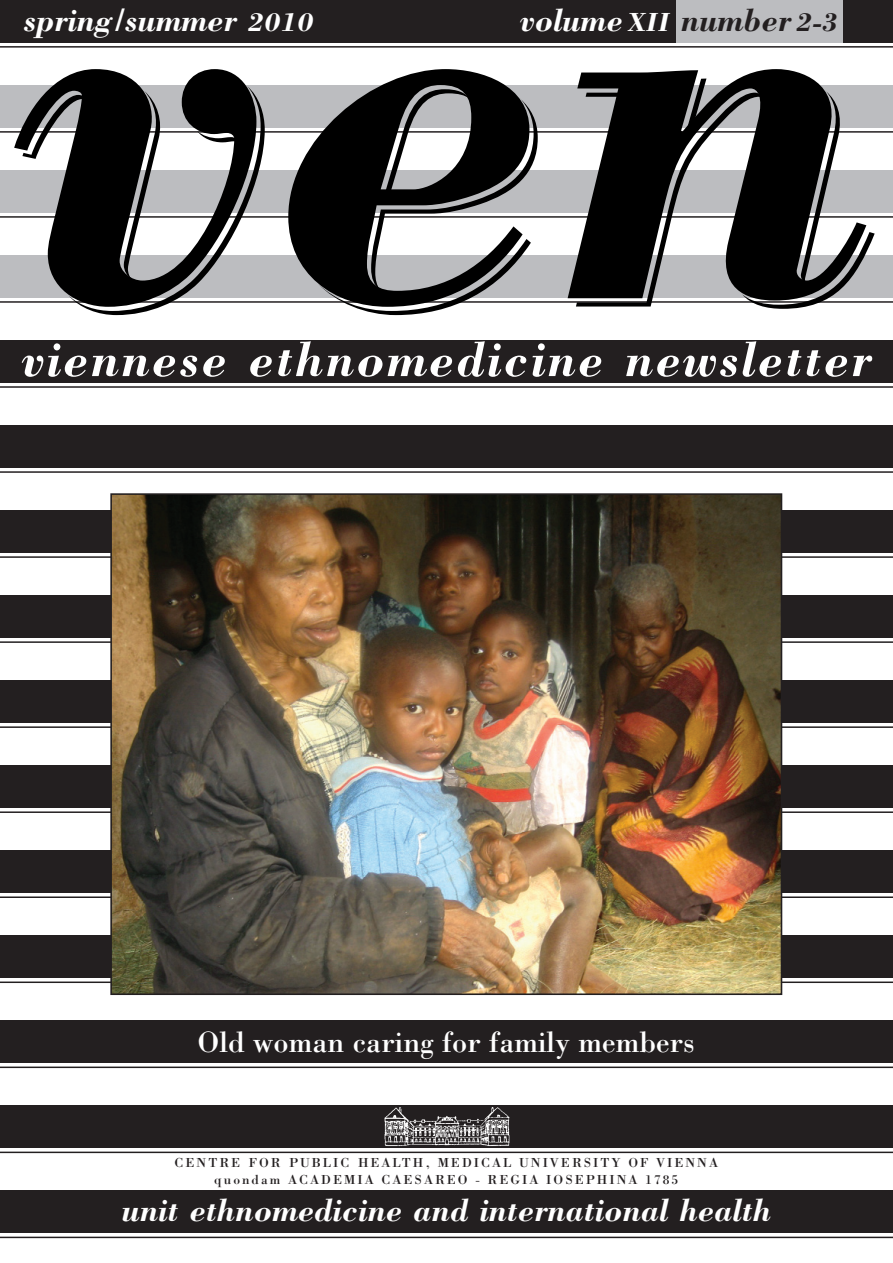
<style>
.page{position:relative;width:893px;height:1263px;background:#fff}
.page>*{position:absolute;margin:0;border:0;box-sizing:border-box;transform-origin:0 0}
.t1{font:italic 700 51px "Bodoni";letter-spacing:.045em;color:#fff}
.t2{font:italic 700 33px "Bodoni";color:#fff}
.t3{font:30.3px "Bodoni";color:#fff}
.t4{font:13.5px/16.5px "Bodoni";letter-spacing:.15em;color:#231f20;text-align:center}
.s1{font-size:27px}
.s2{color:#231f20}
.s3{font-size:27px;color:#231f20}
</style>
<div class="page">
<hr style="left:0;top:301px;width:893px;height:2px;background:#231f20">
<div style="left:0;top:0;width:893px;height:43px;background:#231f20"></div>
<div style="left:676px;top:0;width:167px;height:43px;background:#bcbdc0"></div>
<hr style="left:0;top:46px;width:893px;height:2px;background:#231f20">
<div style="left:0;top:85px;width:893px;height:43px;background:#bcbdc0"></div>
<hr style="left:0;top:131px;width:893px;height:2px;background:#231f20">
<div style="left:0;top:170px;width:893px;height:43px;background:#bcbdc0"></div>
<hr style="left:0;top:216px;width:893px;height:2px;background:#231f20">
<div style="left:0;top:255px;width:893px;height:43px;background:#bcbdc0"></div>
<div style="left:0;top:340px;width:893px;height:43px;background:#231f20"></div>
<hr style="left:0;top:386px;width:893px;height:2px;background:#231f20">
<div style="left:0;top:425px;width:893px;height:43px;background:#231f20"></div>
<hr style="left:0;top:471px;width:893px;height:2px;background:#231f20">
<div style="left:0;top:510px;width:893px;height:43px;background:#231f20"></div>
<hr style="left:0;top:556px;width:893px;height:2px;background:#231f20">
<div style="left:0;top:595px;width:893px;height:43px;background:#231f20"></div>
<hr style="left:0;top:641px;width:893px;height:2px;background:#231f20">
<div style="left:0;top:680px;width:893px;height:43px;background:#231f20"></div>
<hr style="left:0;top:726px;width:893px;height:2px;background:#231f20">
<div style="left:0;top:765px;width:893px;height:43px;background:#231f20"></div>
<hr style="left:0;top:811px;width:893px;height:2px;background:#231f20">
<div style="left:0;top:850px;width:893px;height:43px;background:#231f20"></div>
<hr style="left:0;top:896px;width:893px;height:2px;background:#231f20">
<div style="left:0;top:936px;width:893px;height:42px;background:#231f20"></div>
<hr style="left:0;top:982px;width:893px;height:1px;background:#231f20">
<div style="left:0;top:1021px;width:893px;height:42px;background:#231f20"></div>
<hr style="left:0;top:1067px;width:893px;height:1px;background:#231f20">
<div style="left:0;top:1106px;width:893px;height:42px;background:#231f20"></div>
<hr style="left:0;top:1152px;width:893px;height:1px;background:#231f20">
<div style="left:0;top:1191px;width:893px;height:42px;background:#231f20"></div>
<hr style="left:0;top:1237px;width:893px;height:1px;background:#231f20">
<img style="left:384px;top:1107px;width:126px;height:39px">
<svg style="left:576px;top:131px;width:299px;height:178px"></svg>
<svg style="left:14px;top:69px;width:232px;height:234px"></svg>
<svg style="left:288px;top:69px;width:222px;height:234px"></svg>
<svg style="left:568px;top:69px;width:298px;height:232px;fill:#000"></svg>
<svg style="left:22px;top:86px;width:243px;height:229px"></svg>
<svg style="left:318px;top:89px;width:220px;height:226px"></svg>
<img style="left:113px;top:496px;width:666px;height:496px">
<div style="left:110px;top:493px;width:672px;height:502px;border:2px solid #231f20"></div>
<h2 class="t2" style="left:23px;top:8px;width:292px">spring/summer <span class="s1">2010</span></h2>
<h2 class="t2" style="left:520px;top:8px;width:319px">volume <span class="s1">XII</span> <span class="s2">number</span> <span class="s3">2-3</span></h2>
<h1 class="t1" style="left:22px;top:341px;width:851px">viennese ethnomedicine newsletter</h1>
<h3 class="t3" style="left:198px;top:1032px;width:499px">Old woman caring for family members</h3>
<p class="t4" style="left:175px;top:1156px;width:545px">CENTRE FOR PUBLIC HEALTH, MEDICAL UNIVERSITY OF VIENNA quondam ACADEMIA CAESAREO - REGIA IOSEPHINA 1785</p>
<h2 class="t2" style="left:122px;top:1199px;width:651px">unit ethnomedicine and international health</h2>
</div>
